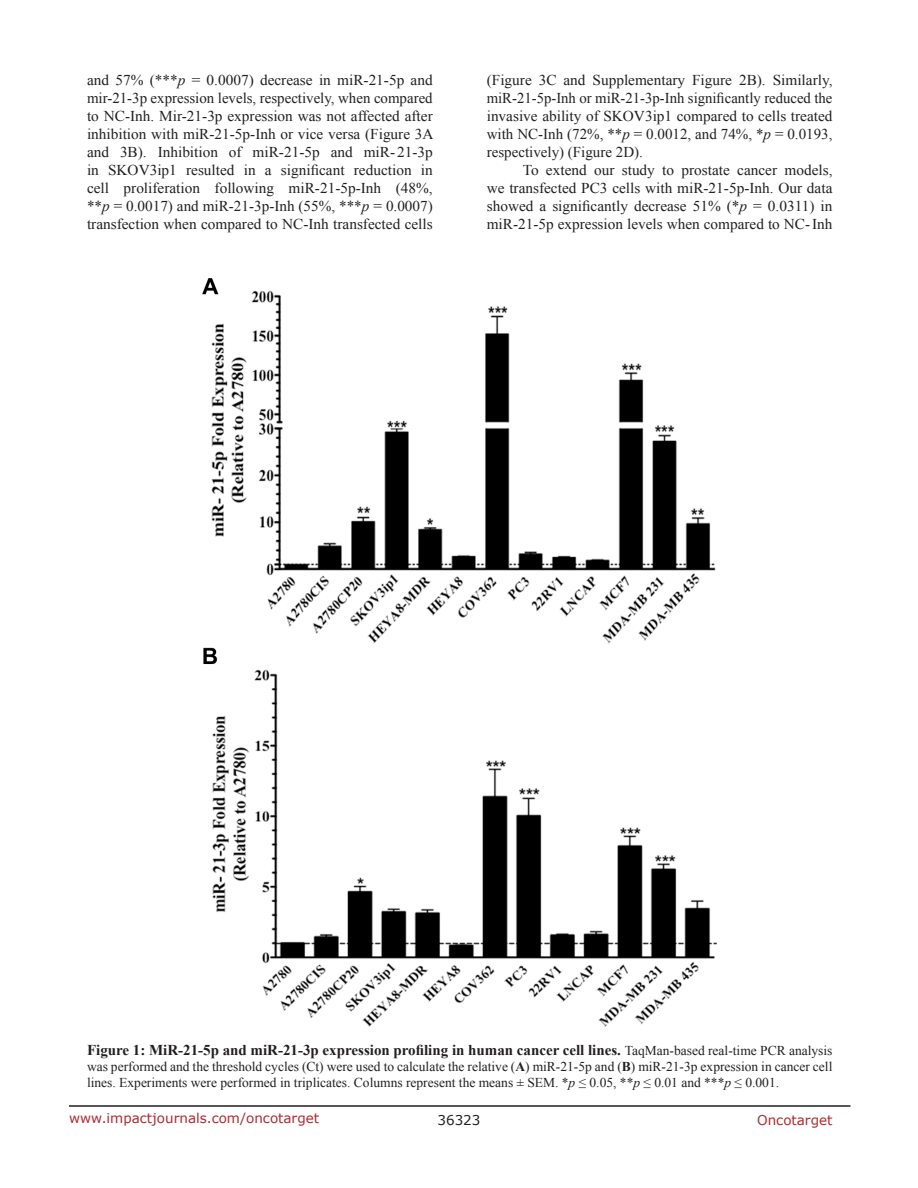
<style>
.page{position:relative;width:918px;height:1188px;background:#fff}
.page>*{position:absolute;margin:0;border:0;box-sizing:border-box;transform-origin:0 0}
.BodyText{font:15px/18px "Times New Roman";color:#231f20;text-align:justify}
.FigureText{font:700 15px "Times New Roman";color:#231f20}
.FigureText-2{font:13.5px/16.2px "Times New Roman";color:#231f20}
.t1{font:13.5px "Verdana";color:#ac2b31}
.t2{font:13.5px "Verdana";color:#231f20}
.s1{font-style:italic}
.s2{font-weight:400;font-size:13.5px}
.s3{font-weight:700}
</style>
<div class="page">
<hr style="left:69px;top:1105px;width:781px;height:2px;background:#231f20">
<img style="left:203px;top:279px;width:514px;height:748px">
<p class="BodyText" style="left:87px;top:71px;width:348px">and 57% (***<span class="s1">p</span> = 0.0007) decrease in miR-21-5p and mir-21-3p expression levels, respectively, when compared to NC-Inh. Mir-21-3p expression was not affected after inhibition with miR-21-5p-Inh or vice versa (Figure 3A and 3B). Inhibition of miR-21-5p and miR- 21-3p in SKOV3ip1 resulted in a significant reduction in cell proliferation following miR-21-5p-Inh (48%, **<span class="s1">p</span> = 0.0017) and miR-21-3p-Inh (55%, ***<span class="s1">p</span> = 0.0007) transfection when compared to NC-Inh transfected cells</p>
<p class="BodyText" style="left:487px;top:71px;width:347px">(Figure 3C and Supplementary Figure 2B). Similarly, miR-21-5p-Inh or miR-21-3p-Inh significantly reduced the invasive ability of SKOV3ip1 compared to cells treated with NC-Inh (72%, **<span class="s1">p</span> = 0.0012, and 74%, *<span class="s1">p</span> = 0.0193, respectively) (Figure 2D).</p>
<p class="BodyText" style="left:487px;top:161px;width:347px;text-indent:36px">To extend our study to prostate cancer models, we transfected PC3 cells with miR-21-5p-Inh. Our data showed a significantly decrease 51% (*<span class="s1">p</span> = 0.0311) in miR-21-5p expression levels when compared to NC-Inh</p>
<p class="FigureText" style="left:87px;top:1039px;width:747px">Figure 1: MiR-21-5p and miR-21-3p expression profiling in human cancer cell lines. <span class="s2">TaqMan-based real-time PCR analysis</span></p>
<p class="FigureText-2" style="left:87px;top:1058px;width:747px">was performed and the threshold cycles (Ct) were used to calculate the relative (<span class="s3">A</span>) miR-21-5p and (<span class="s3">B</span>) miR-21-3p expression in cancer cell lines. Experiments were performed in triplicates. Columns represent the means ± SEM. *<span class="s1">p</span> ≤ 0.05, **<span class="s1">p</span> ≤ 0.01 and ***<span class="s1">p</span> ≤ 0.001.</p>
<p class="t1" style="left:69px;top:1109px;width:252px">www.impactjournals.com/oncotarget</p>
<p class="t2" style="left:438px;top:1111px;width:44px">36323</p>
<p class="t1" style="left:757px;top:1111px;width:77px">Oncotarget</p>
</div>
